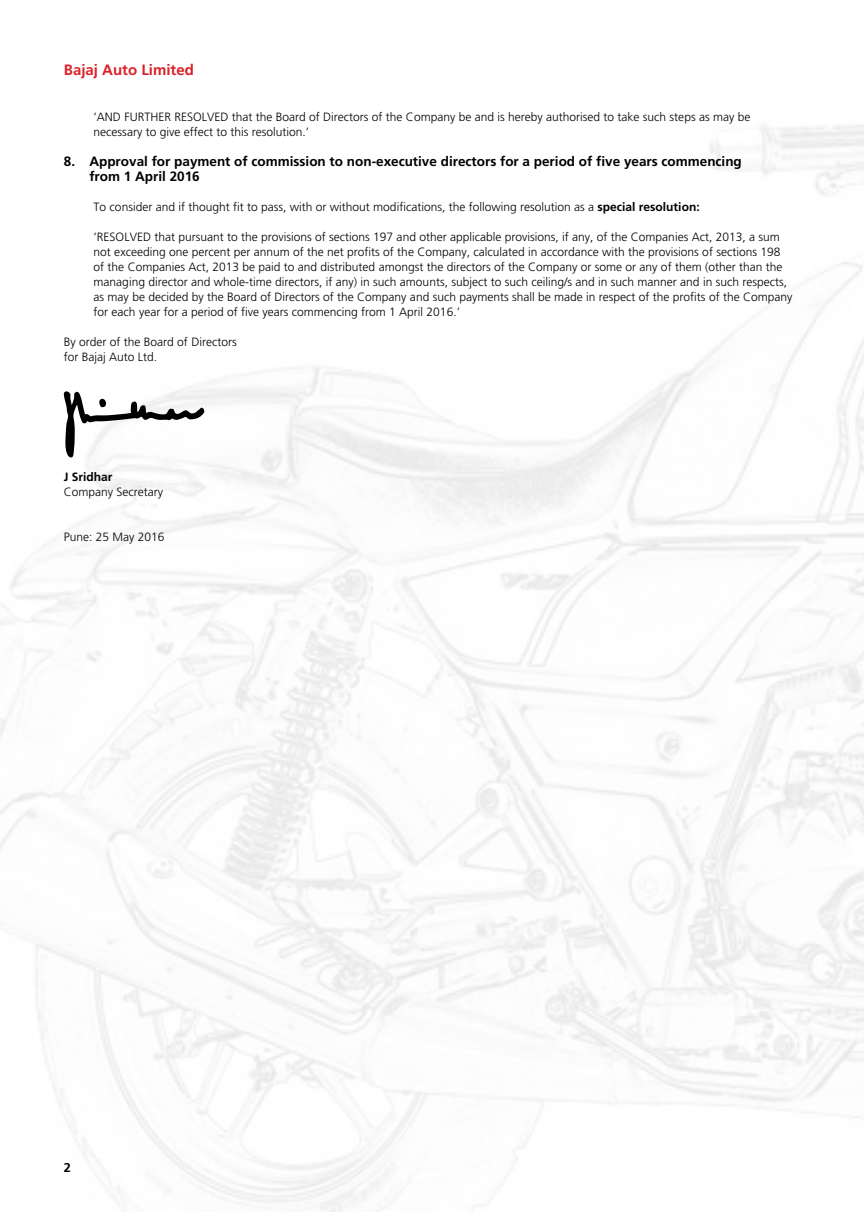
<style>
.page{position:relative;width:864px;height:1212px;background:#fff}
.page>*{position:absolute;margin:0;border:0;box-sizing:border-box;transform-origin:0 0}
.t1{font:700 15px "Frutiger LT Std";color:#da2128}
.t2{font:700 13.5px/15px "Frutiger LT Std";color:#000}
.t3{font:700 12.75px "Frutiger LT Std";color:#000}
.t4{font:300 12px/15px "Frutiger LT Std";color:#000}
.t5{font:700 12px "Frutiger LT Std";color:#000}
.s1{font-weight:700}
</style>
<div class="page">
<svg style="left:64px;top:390px;width:140px;height:67px"></svg>
<p class="t1" style="left:64px;top:61px;width:132px">Bajaj Auto Limited</p>
<p class="t4" style="left:94px;top:110px;width:658px">‘AND FURTHER RESOLVED that the Board of Directors of the Company be and is hereby authorised to take such steps as may be necessary to give effect to this resolution.’</p>
<p class="t2" style="left:89px;top:154px;width:653px;text-indent:-26px">8. Approval for payment of commission to non-executive directors for a period of five years commencing from 1 April 2016</p>
<p class="t4" style="left:94px;top:200px;width:607px">To consider and if thought fit to pass, with or without modifications, the following resolution as a <span class="s1">special resolution:</span></p>
<p class="t4" style="left:94px;top:230px;width:700px">‘RESOLVED that pursuant to the provisions of sections 197 and other applicable provisions, if any, of the Companies Act, 2013, a sum not exceeding one percent per annum of the net profits of the Company, calculated in accordance with the provisions of sections 198 of the Companies Act, 2013 be paid to and distributed amongst the directors of the Company or some or any of them (other than the managing director and whole-time directors, if any) in such amounts, subject to such ceiling/s and in such manner and in such respects, as may be decided by the Board of Directors of the Company and such payments shall be made in respect of the profits of the Company for each year for a period of five years commencing from 1 April 2016.’</p>
<p class="t4" style="left:64px;top:335px;width:174px">By order of the Board of Directors for Bajaj Auto Ltd.</p>
<p class="t5" style="left:64px;top:470px;width:50px">J Sridhar</p>
<p class="t4" style="left:64px;top:485px;width:101px">Company Secretary</p>
<p class="t4" style="left:64px;top:530px;width:102px">Pune: 25 May 2016</p>
<p class="t3" style="left:64px;top:1160px;width:9px">2</p>
</div>
